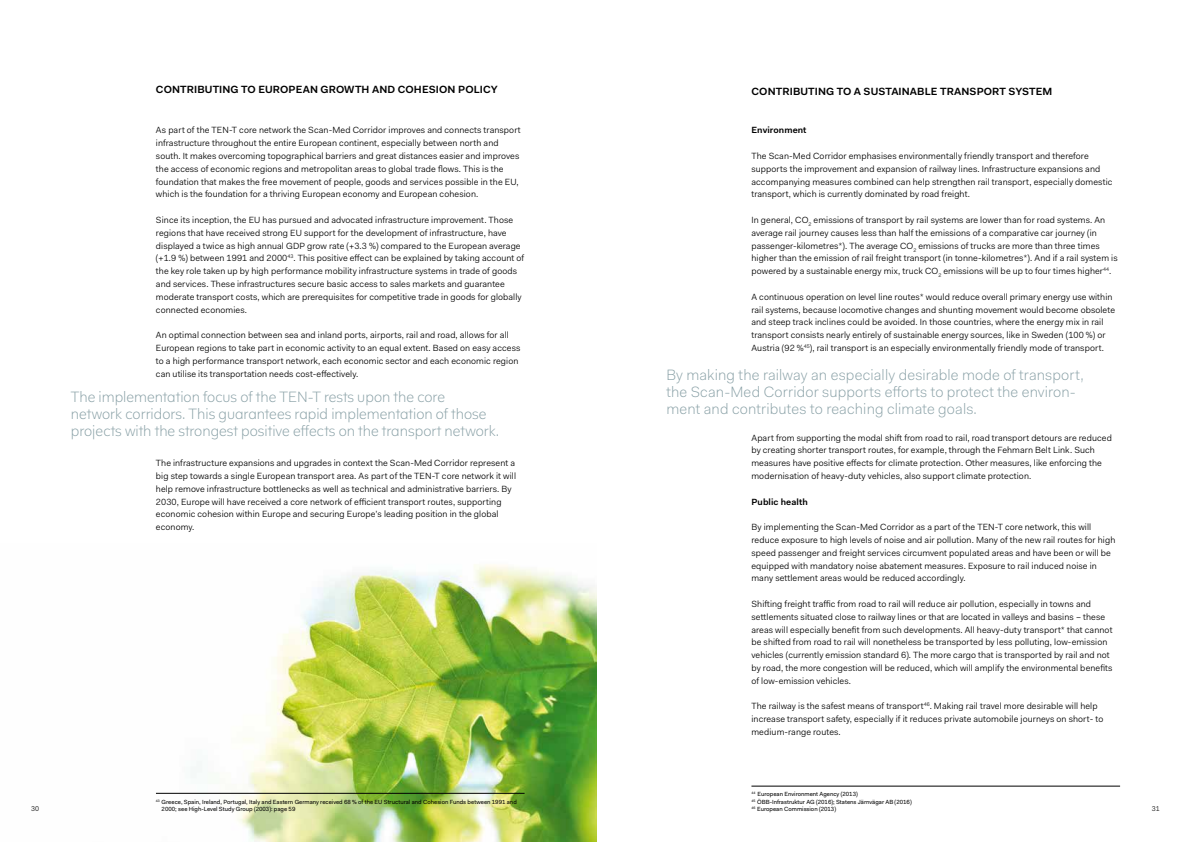
<style>
.page{position:relative;width:1191px;height:842px;background:#fff}
.page>*{position:absolute;margin:0;border:0;box-sizing:border-box;transform-origin:0 0}
.t1{font:300 15px/17px "Fakt Pro";color:#869ea4}
.t2{font:600 10.5px "Fakt Pro";letter-spacing:.01em;color:#000}
.t3{font:9px/12.8px "Fakt Pro Blond";letter-spacing:.01em;color:#000}
.t4{font:600 9px "Fakt Pro";letter-spacing:.01em;color:#000}
.t5{font:7px "Fakt Pro Blond";color:#000}
.t6{font:6px/7.2px "Fakt Pro";color:#000}
</style>
<div class="page">
<img style="left:156px;top:564px;width:440px;height:278px">
<hr style="left:751px;top:786px;width:369px;height:1px;background:#000">
<hr style="left:156px;top:793px;width:368px;height:1px;background:#000">
<p class="t2" style="left:156px;top:82px;width:16px">CONTRI</p>
<p class="t2" style="left:197px;top:82px;width:15px">BUTIN</p>
<p class="t2" style="left:231px;top:82px;width:43px">G TO EUROPEAN</p>
<p class="t2" style="left:320px;top:82px;width:61px">GROWTH AND</p>
<p class="t2" style="left:398px;top:82px;width:9px">COHESION</p>
<p class="t2" style="left:458px;top:82px;width:41px">POLICY</p>
<p class="t3" style="left:156px;top:124px;width:366px">As part of the TEN-T core network the Scan-Med Corridor improves and connects transport infrastructure throughout the entire European continent, especially between north and south. It makes overcoming topographical barriers and great distances easier and improves the access of economic regions and metropolitan areas to global trade flows. This is the foundation that makes the free movement of people, goods and services possible in the EU, which is the foundation for a thriving European economy and European cohesion.</p>
<p class="t3" style="left:156px;top:213px;width:370px">Since its inception, the EU has pursued and advocated infrastructure improvement. Those regions that have received strong EU support for the development of infrastructure, have displayed a twice as high annual GDP grow rate (+3.3 %) compared to the European average (+1.9 %) between 1991 and 2000<sup>43</sup>. This positive effect can be explained by taking account of the key role taken up by high performance mobility infrastructure systems in trade of goods and services. These infrastructures secure basic access to sales markets and guarantee moderate transport costs, which are prerequisites for competitive trade in goods for globally connected economies.</p>
<p class="t3" style="left:156px;top:329px;width:366px">An optimal connection between sea and inland ports, airports, rail and road, allows for all European regions to take part in economic activity to an equal extent. Based on easy access to a high performance transport network, each economic sector and each economic region can utilise its transportation needs cost-effectively.</p>
<h1 class="t1" style="left:71px;top:388px;width:430px">The implementation focus of the TEN-T rests upon the core network corridors. This guarantees rapid implementation of those projects with the strongest positive effects on the transport network.</h1>
<p class="t3" style="left:156px;top:457px;width:361px">The infrastructure expansions and upgrades in context the Scan-Med Corridor represent a big step towards a single European transport area. As part of the TEN-T core network it will help remove infrastructure bottlenecks as well as technical and administrative barriers. By 2030, Europe will have received a core network of efficient transport routes, supporting economic cohesion within Europe and securing Europe’s leading position in the global economy.</p>
<p class="t6" style="left:156px;top:798px;width:362px"><sup>43</sup> Greece, Spain, Ireland, Portugal, Italy and Eastern Germany received 68 % of the EU Structural and Cohesion Funds between 1991 and</p>
<p class="t5" style="left:31px;top:804px;width:10px">30</p>
<p class="t6" style="left:162px;top:805px;width:135px">2000; see High-Level Study Group (2003): page 59</p>
<p class="t2" style="left:751px;top:84px;width:16px">CONTRI</p>
<p class="t2" style="left:793px;top:84px;width:15px">BUTIN</p>
<p class="t2" style="left:826px;top:84px;width:46px">G TO ASUSTAINA</p>
<p class="t2" style="left:917px;top:84px;width:32px">BLE TRANSPORT</p>
<p class="t2" style="left:1008px;top:84px;width:22px">SYSTEM</p>
<p class="t4" style="left:751px;top:124px;width:57px">ENVIRONMENT</p>
<p class="t3" style="left:751px;top:149px;width:362px">The Scan-Med Corridor emphasises environmentally friendly transport and therefore supports the improvement and expansion of railway lines. Infrastructure expansions and accompanying measures combined can help strengthen rail transport, especially domestic transport, which is currently dominated by road freight.</p>
<p class="t3" style="left:751px;top:213px;width:368px">In general, CO<sub>2</sub> emissions of transport by rail systems are lower than for road systems. An average rail journey causes less than half the emissions of a comparative car journey (in passenger-kilometres*). The average CO<sub>2</sub> emissions of trucks are more than three times higher than the emission of rail freight transport (in tonne-kilometres*). And if a rail system is powered by a sustainable energy mix, truck CO<sub>2</sub> emissions will be up to four times higher<sup>44</sup>.</p>
<p class="t3" style="left:751px;top:290px;width:365px">A continuous operation on level line routes* would reduce overall primary energy use within rail systems, because locomotive changes and shunting movement would become obsolete and steep track inclines could be avoided. In those countries, where the energy mix in rail transport consists nearly entirely of sustainable energy sources, like in Sweden (100 %) or Austria (92 %<sup>45</sup>), rail transport is an especially environmentally friendly mode of transport.</p>
<h1 class="t1" style="left:666px;top:366px;width:419px">By making the railway an especially desirable mode of transport, the Scan-Med Corridor supports efforts to protect the environ&shy;ment and contributes to reaching climate goals.</h1>
<p class="t3" style="left:751px;top:431px;width:362px">Apart from supporting the modal shift from road to rail, road transport detours are reduced by creating shorter transport routes, for example, through the Fehmarn Belt Link. Such measures have positive effects for climate protection. Other measures, like enforcing the modernisation of heavy-duty vehicles, also support climate protection.</p>
<p class="t4" style="left:751px;top:495px;width:58px">PUBLIC HEALTH</p>
<p class="t3" style="left:751px;top:521px;width:365px">By implementing the Scan-Med Corridor as a part of the TEN-T core network, this will reduce exposure to high levels of noise and air pollution. Many of the new rail routes for high speed passenger and freight services circumvent populated areas and have been or will be equipped with mandatory noise abatement measures. Exposure to rail induced noise in many settlement areas would be reduced accordingly.</p>
<p class="t3" style="left:751px;top:597px;width:363px">Shifting freight traffic from road to rail will reduce air pollution, especially in towns and settlements situated close to railway lines or that are located in valleys and basins – these areas will especially benefit from such developments. All heavy-duty transport* that cannot be shifted from road to rail will nonetheless be transported by less polluting, low-emission vehicles (currently emission standard 6). The more cargo that is transported by rail and not by road, the more congestion will be reduced, which will amplify the environmental benefits of low-emission vehicles.</p>
<p class="t3" style="left:751px;top:700px;width:353px">The railway is the safest means of transport<sup>46</sup>. Making rail travel more desirable will help increase transport safety, especially if it reduces private automobile journeys on short- to medium-range routes.</p>
<p class="t6" style="left:751px;top:791px;width:162px"><sup>44</sup> European Environment Agency (2013)<br><sup>45</sup> ÖBB-Infrastruktur AG (2016); Statens Järnvägar AB (2016)<br><sup>46</sup> European Commission (2013)</p>
<p class="t5" style="left:1151px;top:804px;width:10px">31</p>
</div>
